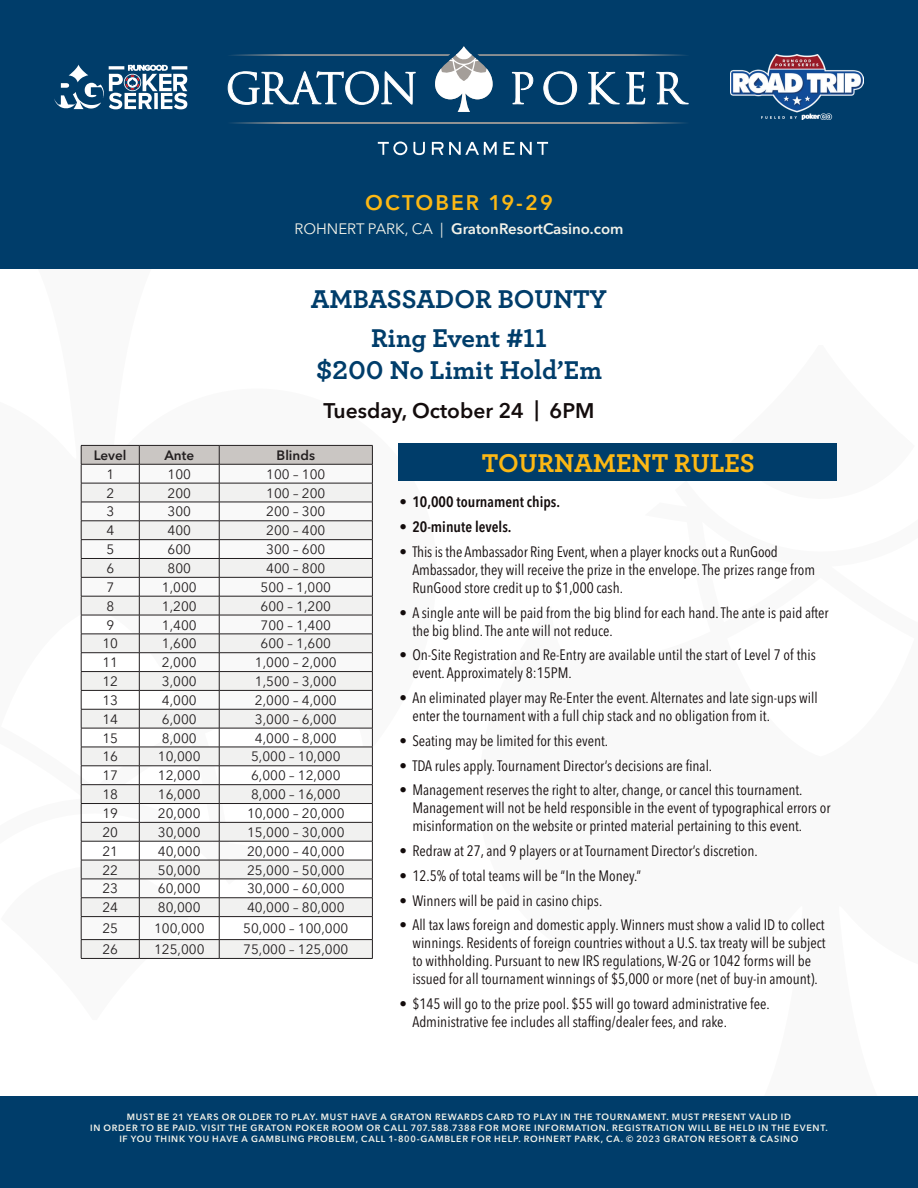
<style>
.page{position:relative;width:918px;height:1188px;background:#fff}
.page>*{position:absolute;margin:0;border:0;box-sizing:border-box;transform-origin:0 0}
.t1{font:700 27px/39.2px "Archer";color:#003d6a;text-align:center}
.t2{font:700 27px "Archer";color:#fcb814}
.t3{font:600 21px "Avenir Next LT Pro";color:#130c0c}
.t4{font:600 21px "Avenir Next LT Pro";letter-spacing:.1em;color:#fcb814}
.t5{font:condensed 15px/18px "Avenir Next LT Pro";color:#130c0c}
.t6{font:600 condensed 15px "Avenir Next LT Pro";color:#130c0c}
.t7{font:600 15px "Avenir Next LT Pro";color:#f2f2e9}
.t8{font:13.5px "Avenir Next LT Pro";color:#231f20}
.t9{font:600 13.5px "Avenir Next LT Pro";color:#231f20}
.t10{font:600 9px/10.8px "Avenir Next LT Pro";letter-spacing:.08em;color:#f2f2e9;text-align:center}
.s1{font-weight:400}
</style>
<div class="page">
<div style="left:0;top:1096px;width:918px;height:92px;background:#003d6a"></div>
<div style="left:0;top:0;width:918px;height:269px;background:#003d6a"></div>
<svg style="left:231px;top:122px;width:454px;height:2px"></svg>
<svg style="left:378px;top:142px;width:29px;height:13px"></svg>
<svg style="left:413px;top:142px;width:12px;height:13px"></svg>
<svg style="left:432px;top:142px;width:65px;height:13px"></svg>
<svg style="left:504px;top:142px;width:44px;height:13px"></svg>
<svg style="left:227px;top:46px;width:462px;height:66px"></svg>
<img style="left:731px;top:55px;width:133px;height:64px">
<svg style="left:54px;top:65px;width:133px;height:44px"></svg>
<div style="left:399px;top:444px;width:438px;height:37px;background:#003d6a"></div>
<svg style="left:80px;top:445px;width:293px;height:514px"></svg>
<hr style="left:81px;top:958px;width:58px;height:1px;background:#231f20">
<hr style="left:139px;top:958px;width:80px;height:1px;background:#231f20">
<hr style="left:219px;top:958px;width:154px;height:1px;background:#231f20">
<h2 class="t4" style="left:365px;top:190px;width:189px">OCTOBER 19-29</h2>
<p class="t7" style="left:294px;top:220px;width:331px"><span class="s1">ROHNERT PARK, CA |</span> GratonResortCasino.com</p>
<h1 class="t1" style="left:311px;top:277px;width:298px">AMBASSADOR BOUNTY<br>Ring Event #11</h1>
<h1 class="t1" style="left:316px;top:349px;width:287px">$200 No Limit Hold’Em</h1>
<h2 class="t3" style="left:323px;top:398px;width:273px">Tuesday, October 24 | 6PM</h2>
<p class="t9" style="left:94px;top:447px;width:34px">Level</p>
<p class="t9" style="left:164px;top:447px;width:31px">Ante</p>
<p class="t9" style="left:277px;top:447px;width:40px">Blinds</p>
<p class="t8" style="left:106px;top:466px;width:9px">1</p>
<p class="t8" style="left:168px;top:466px;width:25px">100</p>
<p class="t8" style="left:266px;top:466px;width:61px">100 – 100</p>
<p class="t8" style="left:106px;top:485px;width:9px">2</p>
<p class="t8" style="left:168px;top:485px;width:25px">200</p>
<p class="t8" style="left:266px;top:485px;width:61px">100 – 200</p>
<p class="t8" style="left:106px;top:504px;width:9px">3</p>
<p class="t8" style="left:168px;top:504px;width:25px">300</p>
<p class="t8" style="left:266px;top:504px;width:61px">200 – 300</p>
<p class="t8" style="left:106px;top:523px;width:9px">4</p>
<p class="t8" style="left:168px;top:523px;width:25px">400</p>
<p class="t8" style="left:266px;top:523px;width:61px">200 – 400</p>
<p class="t8" style="left:106px;top:541px;width:9px">5</p>
<p class="t8" style="left:168px;top:541px;width:25px">600</p>
<p class="t8" style="left:266px;top:541px;width:61px">300 – 600</p>
<p class="t8" style="left:106px;top:560px;width:9px">6</p>
<p class="t8" style="left:168px;top:560px;width:25px">800</p>
<p class="t8" style="left:266px;top:560px;width:61px">400 – 800</p>
<p class="t8" style="left:106px;top:579px;width:9px">7</p>
<p class="t8" style="left:162px;top:579px;width:36px">1,000</p>
<p class="t8" style="left:261px;top:579px;width:72px">500 – 1,000</p>
<p class="t8" style="left:106px;top:598px;width:9px">8</p>
<p class="t8" style="left:162px;top:598px;width:36px">1,200</p>
<p class="t8" style="left:261px;top:598px;width:72px">600 – 1,200</p>
<p class="t8" style="left:106px;top:617px;width:9px">9</p>
<p class="t8" style="left:162px;top:617px;width:36px">1,400</p>
<p class="t8" style="left:261px;top:617px;width:72px">700 – 1,400</p>
<p class="t8" style="left:102px;top:636px;width:17px">10</p>
<p class="t8" style="left:162px;top:636px;width:36px">1,600</p>
<p class="t8" style="left:261px;top:636px;width:72px">600 – 1,600</p>
<p class="t8" style="left:102px;top:654px;width:17px">11</p>
<p class="t8" style="left:162px;top:654px;width:36px">2,000</p>
<p class="t8" style="left:255px;top:654px;width:83px">1,000 – 2,000</p>
<p class="t8" style="left:102px;top:673px;width:17px">12</p>
<p class="t8" style="left:162px;top:673px;width:36px">3,000</p>
<p class="t8" style="left:255px;top:673px;width:83px">1,500 – 3,000</p>
<p class="t8" style="left:102px;top:692px;width:17px">13</p>
<p class="t8" style="left:162px;top:692px;width:36px">4,000</p>
<p class="t8" style="left:255px;top:692px;width:83px">2,000 – 4,000</p>
<p class="t8" style="left:102px;top:711px;width:17px">14</p>
<p class="t8" style="left:162px;top:711px;width:36px">6,000</p>
<p class="t8" style="left:255px;top:711px;width:83px">3,000 – 6,000</p>
<p class="t8" style="left:102px;top:730px;width:17px">15</p>
<p class="t8" style="left:162px;top:730px;width:36px">8,000</p>
<p class="t8" style="left:255px;top:730px;width:83px">4,000 – 8,000</p>
<p class="t8" style="left:102px;top:749px;width:17px">16</p>
<p class="t8" style="left:158px;top:749px;width:44px">10,000</p>
<p class="t8" style="left:251px;top:749px;width:91px">5,000 – 10,000</p>
<p class="t8" style="left:102px;top:768px;width:17px">17</p>
<p class="t8" style="left:158px;top:768px;width:44px">12,000</p>
<p class="t8" style="left:251px;top:768px;width:91px">6,000 – 12,000</p>
<p class="t8" style="left:102px;top:786px;width:17px">18</p>
<p class="t8" style="left:158px;top:786px;width:44px">16,000</p>
<p class="t8" style="left:251px;top:786px;width:91px">8,000 – 16,000</p>
<p class="t8" style="left:102px;top:805px;width:17px">19</p>
<p class="t8" style="left:158px;top:805px;width:44px">20,000</p>
<p class="t8" style="left:247px;top:805px;width:99px">10,000 – 20,000</p>
<p class="t8" style="left:102px;top:824px;width:17px">20</p>
<p class="t8" style="left:158px;top:824px;width:44px">30,000</p>
<p class="t8" style="left:247px;top:824px;width:99px">15,000 – 30,000</p>
<p class="t8" style="left:102px;top:843px;width:17px">21</p>
<p class="t8" style="left:158px;top:843px;width:44px">40,000</p>
<p class="t8" style="left:247px;top:843px;width:99px">20,000 – 40,000</p>
<p class="t8" style="left:102px;top:862px;width:17px">22</p>
<p class="t8" style="left:158px;top:862px;width:44px">50,000</p>
<p class="t8" style="left:247px;top:862px;width:99px">25,000 – 50,000</p>
<p class="t8" style="left:102px;top:881px;width:17px">23</p>
<p class="t8" style="left:158px;top:881px;width:44px">60,000</p>
<p class="t8" style="left:247px;top:881px;width:99px">30,000 – 60,000</p>
<p class="t8" style="left:102px;top:900px;width:17px">24</p>
<p class="t8" style="left:158px;top:900px;width:44px">80,000</p>
<p class="t8" style="left:247px;top:900px;width:99px">40,000 – 80,000</p>
<p class="t8" style="left:102px;top:920px;width:17px">25</p>
<p class="t8" style="left:154px;top:920px;width:52px">100,000</p>
<p class="t8" style="left:243px;top:920px;width:107px">50,000 – 100,000</p>
<p class="t8" style="left:102px;top:941px;width:17px">26</p>
<p class="t8" style="left:154px;top:941px;width:52px">125,000</p>
<p class="t8" style="left:243px;top:941px;width:107px">75,000 – 125,000</p>
<h1 class="t2" style="left:482px;top:441px;width:274px">TOURNAMENT RULES</h1>
<p class="t6" style="left:400px;top:493px;width:162px">• 10,000 tournament chips.</p>
<p class="t6" style="left:400px;top:518px;width:114px">• 20-minute levels.</p>
<p class="t5" style="left:412px;top:543px;width:404px;text-indent:-13px">• This is the Ambassador Ring Event, when a player knocks out a RunGood<br>Ambassador, they will receive the prize in the envelope. The prizes range from<br>RunGood store credit up to $1,000 cash.</p>
<p class="t5" style="left:412px;top:603px;width:418px;text-indent:-13px">• A single ante will be paid from the big blind for each hand. The ante is paid after the big blind. The ante will not reduce.</p>
<p class="t5" style="left:412px;top:646px;width:405px;text-indent:-13px">• On-Site Registration and Re-Entry are available until the start of Level 7 of this event. Approximately 8:15PM.</p>
<p class="t5" style="left:412px;top:689px;width:407px;text-indent:-13px">• An eliminated player may Re-Enter the event. Alternates and late sign-ups will enter the tournament with a full chip stack and no obligation from it.</p>
<p class="t5" style="left:400px;top:732px;width:210px">• Seating may be limited for this event.</p>
<p class="t5" style="left:400px;top:756px;width:314px">• TDA rules apply. Tournament Director’s decisions are final.</p>
<p class="t5" style="left:412px;top:781px;width:420px;text-indent:-13px">• Management reserves the right to alter, change, or cancel this tournament.<br>Management will not be held responsible in the event of typographical errors or misinformation on the website or printed material pertaining to this event.</p>
<p class="t5" style="left:400px;top:842px;width:360px">• Redraw at 27, and 9 players or at Tournament Director’s discretion.</p>
<p class="t5" style="left:400px;top:867px;width:243px">• 12.5% of total teams will be “In the Money.”</p>
<p class="t5" style="left:400px;top:891px;width:204px">• Winners will be paid in casino chips.</p>
<p class="t5" style="left:412px;top:916px;width:415px;text-indent:-13px">• All tax laws foreign and domestic apply. Winners must show a valid ID to collect winnings. Residents of foreign countries without a U.S. tax treaty will be subject to withholding. Pursuant to new IRS regulations, W-2G or 1042 forms will be issued for all tournament winnings of $5,000 or more (net of buy-in amount).</p>
<p class="t5" style="left:412px;top:995px;width:359px;text-indent:-13px">• $145 will go to the prize pool. $55 will go toward administrative fee.<br>Administrative fee includes all staffing/dealer fees, and rake.</p>
<p class="t10" style="left:90px;top:1112px;width:739px">MUST BE 21 YEARS OR OLDER TO PLAY. MUST HAVE A GRATON REWARDS CARD TO PLAY IN THE TOURNAMENT. MUST PRESENT VALID ID<br>IN ORDER TO BE PAID. VISIT THE GRATON POKER ROOM OR CALL 707.588.7388 FOR MORE INFORMATION. REGISTRATION WILL BE HELD IN THE EVENT.<br>IF YOU THINK YOU HAVE A GAMBLING PROBLEM, CALL 1-800-GAMBLER FOR HELP. ROHNERT PARK, CA. © 2023 GRATON RESORT &amp; CASINO</p>
</div>
